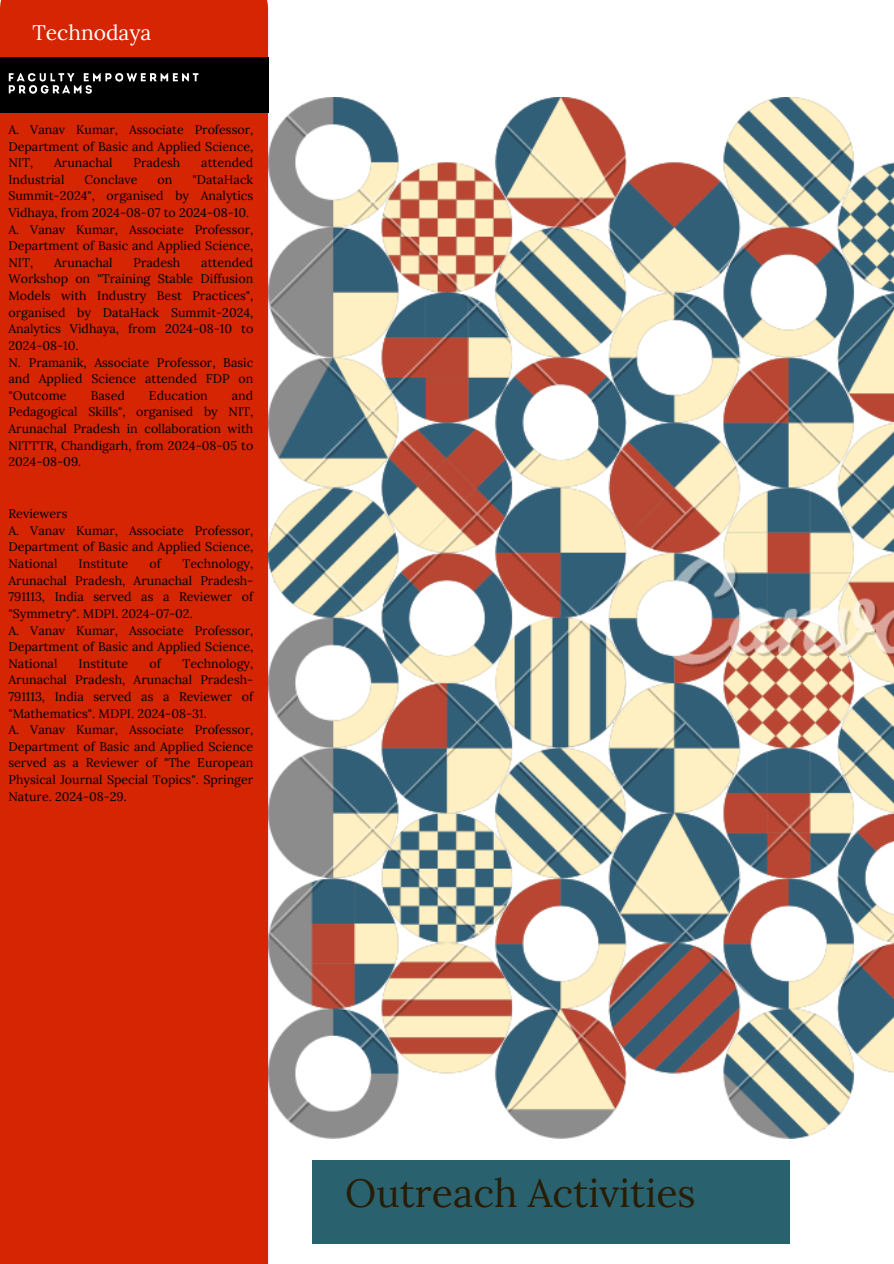
<style>
.page{position:relative;width:894px;height:1264px;background:#fff}
.page>*{position:absolute;margin:0;border:0;box-sizing:border-box;transform-origin:0 0}
.t1{font:39.15px "Lora";color:#271d06}
.t2{font:21px "Lora";color:#fff}
.t3{font:12.45px/16.6px "Lora";color:#000;text-align:justify}
</style>
<div class="page">
<div style="left:0;top:0;width:268px;height:1263px;background:#d62503"></div>
<div style="left:0;top:57px;width:268px;height:56px;background:#000"></div>
<img style="left:268px;top:97px;width:625px;height:1041px">
<div style="left:313px;top:1160px;width:476px;height:83px;background:#29626e"></div>
<img style="left:8px;top:73px;width:191px;height:21px">
<p class="t2" style="left:32px;top:19px;width:120px">Technodaya</p>
<p class="t3" style="left:8px;top:121px;width:246px">A. Vanav Kumar, Associate Professor, Department of Basic and Applied Science, NIT,</p>
<p class="t3" style="left:54px;top:154px;width:60px">Arunachal</p>
<p class="t3" style="left:133px;top:154px;width:48px">Pradesh</p>
<p class="t3" style="left:201px;top:154px;width:54px">attended</p>
<p class="t3" style="left:8px;top:171px;width:57px">Industrial</p>
<p class="t3" style="left:84px;top:171px;width:55px">Conclave</p>
<p class="t3" style="left:158px;top:171px;width:16px">on</p>
<p class="t3" style="left:8px;top:171px;width:246px;text-indent:184px">"DataHack Summit-2024", organised by Analytics Vidhaya, from 2024-08-07 to 2024-08-10.</p>
<p class="t3" style="left:8px;top:221px;width:246px">A. Vanav Kumar, Associate Professor, Department of Basic and Applied Science, NIT,</p>
<p class="t3" style="left:8px;top:254px;width:246px;text-indent:193px">attended Workshop on "Training Stable Diffusion Models with Industry Best Practices", organised by DataHack Summit-2024, Analytics Vidhaya, from 2024-08-10 to 2024-08-10.</p>
<p class="t3" style="left:8px;top:353px;width:246px">N. Pramanik, Associate Professor, Basic and Applied Science attended FDP on "Outcome</p>
<p class="t3" style="left:54px;top:254px;width:60px">Arunachal</p>
<p class="t3" style="left:133px;top:254px;width:48px">Pradesh</p>
<p class="t3" style="left:8px;top:387px;width:246px;text-indent:223px">and Pedagogical Skills", organised by NIT, Arunachal Pradesh in collaboration with NITTTR, Chandigarh, from 2024-08-05 to 2024-08-09.</p>
<p class="t3" style="left:91px;top:387px;width:36px">Based</p>
<p class="t3" style="left:149px;top:387px;width:60px">Education</p>
<p class="t3" style="left:8px;top:505px;width:60px">Reviewers</p>
<p class="t3" style="left:8px;top:522px;width:246px">A. Vanav Kumar, Associate Professor, Department of Basic and Applied Science, National</p>
<p class="t3" style="left:79px;top:555px;width:51px">Institute</p>
<p class="t3" style="left:149px;top:555px;width:13px">of</p>
<p class="t3" style="left:8px;top:555px;width:246px;text-indent:174px">Technology, Arunachal Pradesh, Arunachal Pradesh-791113, India served as a Reviewer of "Symmetry". MDPI. 2024-07-02.</p>
<h2 class="t3" style="left:8px;top:621px;width:246px">A. Vanav Kumar, Associate Professor, Department of Basic and Applied Science, National</h2>
<h2 class="t3" style="left:79px;top:655px;width:51px">Institute</h2>
<h2 class="t3" style="left:149px;top:655px;width:13px">of</h2>
<h2 class="t3" style="left:8px;top:655px;width:246px;text-indent:174px">Technology, Arunachal Pradesh, Arunachal Pradesh-791113, India served as a Reviewer of "Mathematics". MDPI. 2024-08-31.</h2>
<p class="t3" style="left:8px;top:721px;width:246px">A. Vanav Kumar, Associate Professor, Department of Basic and Applied Science served as a Reviewer of "The European Physical Journal Special Topics". Springer Nature. 2024-08-29.</p>
<h1 class="t1" style="left:345px;top:1167px;width:352px">Outreach Activities</h1>
</div>
